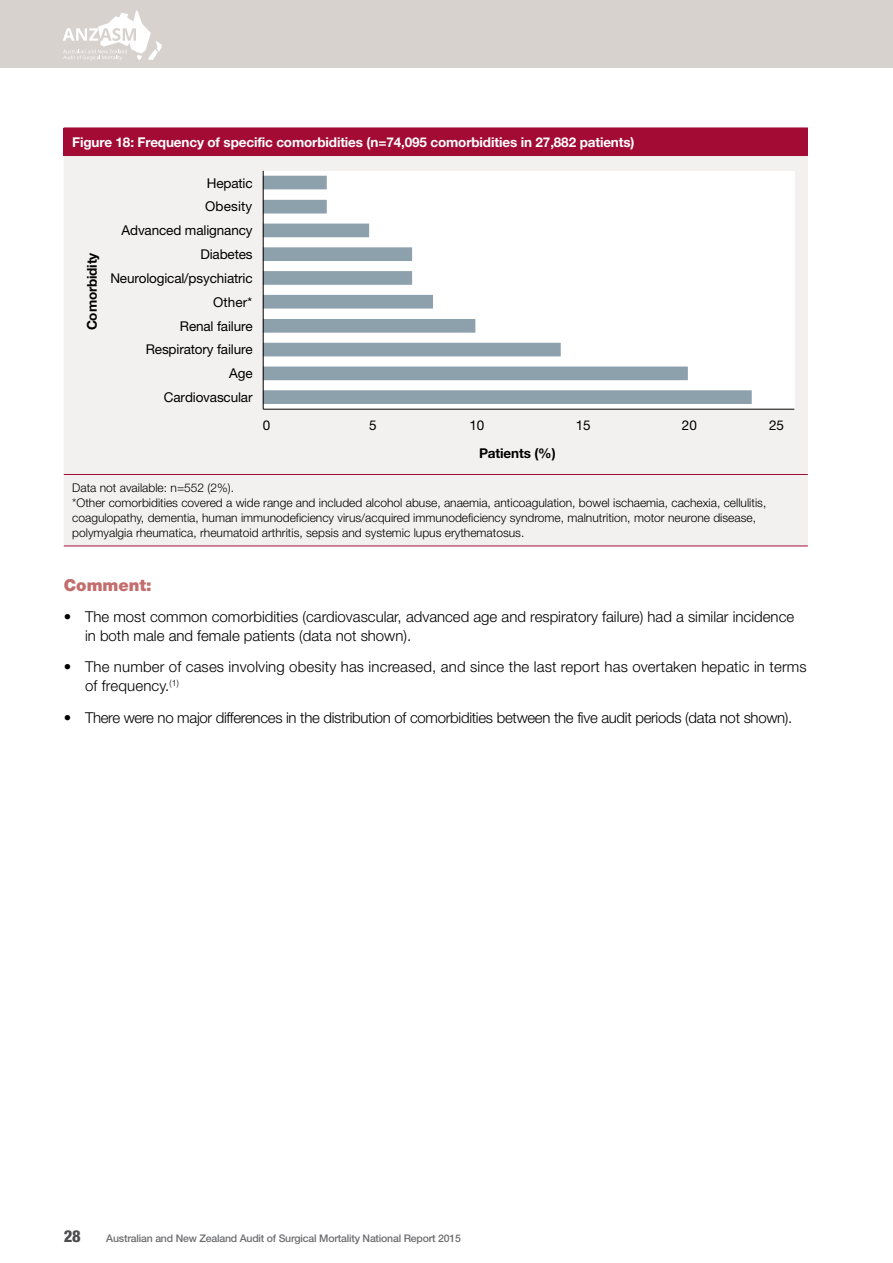
<style>
.page{position:relative;width:893px;height:1263px;background:#fff}
.page>*{position:absolute;margin:0;border:0;box-sizing:border-box;transform-origin:0 0}
.t1{font:900 16.5px "Helvetica Neue";color:#c36d6d}
.t2{font:800 condensed 16.5px "Helvetica Neue";color:#4d4d4f}
.t3{font:300 15px/18.8px "Helvetica Neue";color:#000}
.t4{font:300 15px "Helvetica Neue";letter-spacing:-.02em;color:#000}
.t5{font:13.5px "Helvetica Neue";letter-spacing:-.01em;color:#000}
.t6{font:700 13.5px "Helvetica Neue";letter-spacing:-.01em;color:#fff}
.t7{font:700 13.5px "Helvetica Neue";letter-spacing:-.01em;color:#000}
.t8{font:13.5px "Helvetica Neue";letter-spacing:.01em;color:#000}
.t9{font:300 12px/15px "Helvetica Neue";color:#000}
.t10{font:500 10.5px "Helvetica Neue";letter-spacing:-.02em;color:#6d6e71}
</style>
<div class="page">
<div style="left:0;top:0;width:893px;height:68px;background:#d8d2ce"></div>
<svg style="left:64px;top:10px;width:98px;height:50px"></svg>
<div style="left:64px;top:128px;width:744px;height:28px;background:#a30b35"></div>
<div style="left:64px;top:158px;width:744px;height:388px;background:#f3f1ef"></div>
<hr style="left:64px;top:474px;width:744px;height:1px;background:#a30b35">
<hr style="left:64px;top:546px;width:744px;height:1px;background:#a30b35">
<div style="left:263px;top:171px;width:531px;height:238px;background:#fff"></div>
<svg style="left:264px;top:176px;width:488px;height:228px"></svg>
<hr style="left:263px;top:409px;width:531px;height:1px;background:#000">
<hr style="left:263px;top:171px;width:1px;height:238px;background:#000">
<p class="t6" style="left:72px;top:134px;width:564px">Figure 18: Frequency of specific comorbidities (n=74,095 comorbidities in 27,882 patients)</p>
<p class="t5" style="left:207px;top:175px;width:47px">Hepatic</p>
<p class="t8" style="left:205px;top:199px;width:49px">Obesity</p>
<p class="t7" style="left:84px;top:330px;width:79px;rotate:-90deg">Comorbidity</p>
<p class="t5" style="left:122px;top:222px;width:133px">Advanced malignancy</p>
<p class="t5" style="left:200px;top:246px;width:54px">Diabetes</p>
<p class="t5" style="left:110px;top:270px;width:144px">Neurological/psychiatric</p>
<p class="t5" style="left:213px;top:294px;width:41px">Other*</p>
<p class="t5" style="left:180px;top:318px;width:74px">Renal failure</p>
<p class="t5" style="left:146px;top:341px;width:108px">Respiratory failure</p>
<p class="t5" style="left:229px;top:365px;width:25px">Age</p>
<p class="t5" style="left:164px;top:389px;width:90px">Cardiovascular</p>
<p class="t5" style="left:263px;top:417px;width:9px">0</p>
<p class="t5" style="left:369px;top:417px;width:9px">5</p>
<p class="t5" style="left:469px;top:417px;width:16px">10</p>
<p class="t5" style="left:576px;top:417px;width:16px">15</p>
<p class="t5" style="left:682px;top:417px;width:16px">20</p>
<p class="t5" style="left:769px;top:417px;width:16px">25</p>
<p class="t7" style="left:479px;top:445px;width:78px">Patients (%)</p>
<p class="t9" style="left:72px;top:480px;width:696px">Data not available: n=552 (2%).<br>*Other comorbidities covered a wide range and included alcohol abuse, anaemia, anticoagulation, bowel ischaemia, cachexia, cellulitis, coagulopathy, dementia, human immunodeficiency virus/acquired immunodeficiency syndrome, malnutrition, motor neurone disease, polymyalgia rheumatica, rheumatoid arthritis, sepsis and systemic lupus erythematosus.</p>
<h1 class="t1" style="left:64px;top:575px;width:90px">Comment:</h1>
<p class="t3" style="left:85px;top:607px;width:711px;text-indent:-21px">• The most common comorbidities (cardiovascular, advanced age and respiratory failure) had a similar incidence in both male and female patients (data not shown).</p>
<p class="t3" style="left:85px;top:657px;width:723px;text-indent:-21px">• The number of cases involving obesity has increased, and since the last report has overtaken hepatic in terms of frequency.<sup>(1)</sup></p>
<p class="t4" style="left:64px;top:708px;width:730px">• There were no major differences in the distribution of comorbidities between the five audit periods (data not shown).</p>
<h1 class="t2" style="left:64px;top:1225px;width:18px">28</h1>
<p class="t10" style="left:106px;top:1232px;width:356px">Australian and New Zealand Audit of Surgical Mortality National Report 2015</p>
</div>
